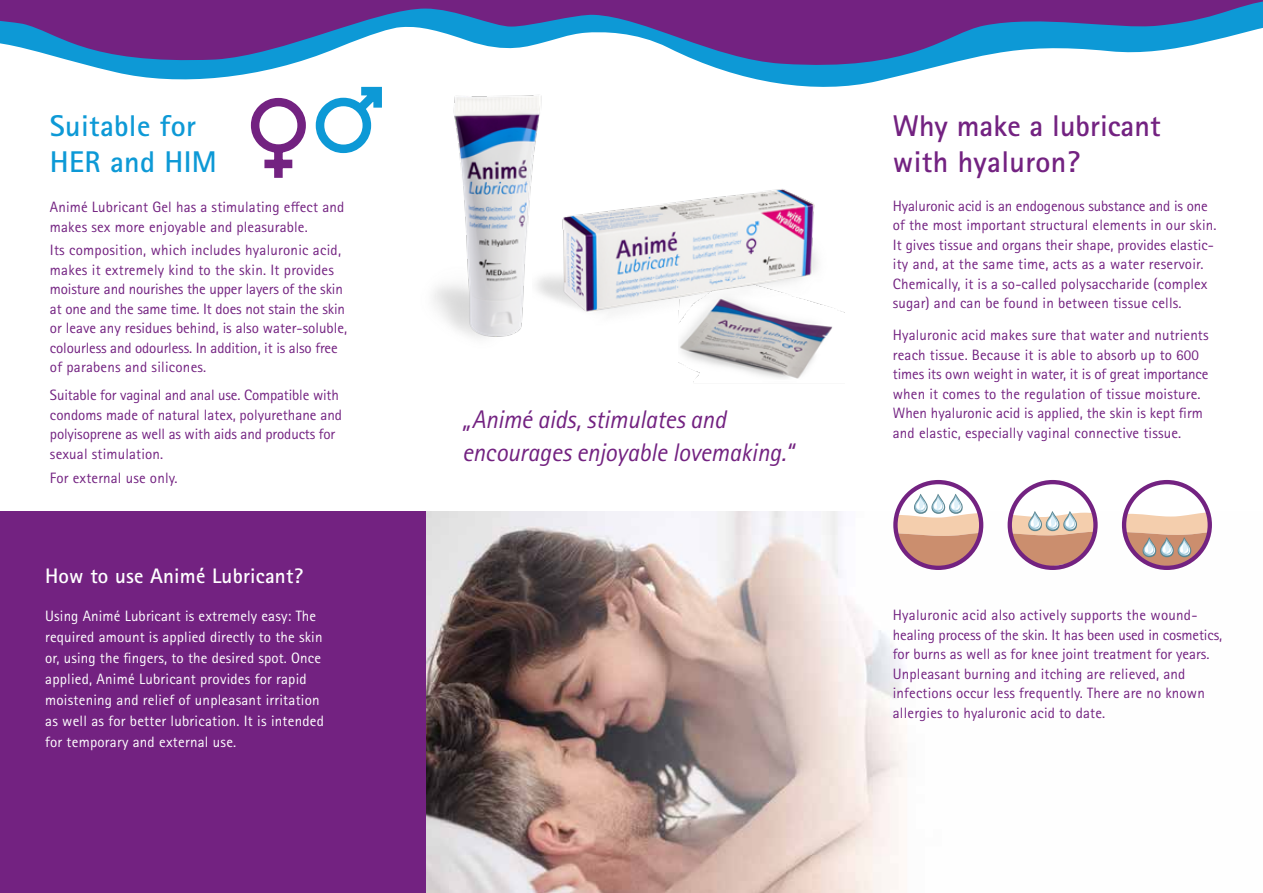
<style>
.page{position:relative;width:1263px;height:893px;background:#fff}
.page>*{position:absolute;margin:0;border:0;box-sizing:border-box;transform-origin:0 0}
.t1{font:700 30px/36px "Rotis Sans Serif Pro";color:#732281}
.t2{font:700 30px/36px "Rotis Sans Serif Pro";letter-spacing:.01em;color:#0d99d6}
.t3{font:italic 25.5px/33px "Rotis Sans Serif Pro";letter-spacing:-.01em;color:#732281}
.t4{font:700 21px "Rotis Sans Serif Pro";letter-spacing:.01em;color:#fff}
.t5{font:15px/19.5px "Rotis Sans Serif Pro";letter-spacing:.01em;color:#732281}
.t6{font:15px/21px "Rotis Sans Serif Pro";letter-spacing:.015em;color:#fff}
.t7{font:15px/19.5px "Rotis Sans Serif Pro";letter-spacing:-.01em;color:#732281}
</style>
<div class="page">
<svg style="left:315px;top:95px;width:67px;height:59px"></svg>
<svg style="left:250px;top:97px;width:56px;height:81px"></svg>
<img style="left:425px;top:511px;width:787px;height:382px">
<div style="left:0;top:511px;width:425px;height:382px;background:#732281"></div>
<img style="left:678px;top:307px;width:165px;height:75px">
<svg style="left:115px;top:72px;width:800px;height:23px"></svg>
<svg style="left:0;top:0;width:1263px;height:72px;fill:#732281"></svg>
<img style="left:578px;top:189px;width:253px;height:140px">
<img style="left:410px;top:51px;width:168px;height:287px">
<svg style="left:895px;top:482px;width:86px;height:86px"></svg>
<div style="left:893px;top:480px;width:90px;height:90px;border:4px solid #732281;border-radius:50%"></div>
<svg style="left:895px;top:493px;width:86px;height:74px"></svg>
<div style="left:1007px;top:480px;width:91px;height:90px;border:4px solid #732281;border-radius:50%"></div>
<svg style="left:1010px;top:510px;width:85px;height:57px"></svg>
<div style="left:1124px;top:482px;width:86px;height:86px;background:#fff;border-radius:50%"></div>
<div style="left:1122px;top:480px;width:90px;height:90px;border:4px solid #732281;border-radius:50%"></div>
<svg style="left:1124px;top:512px;width:86px;height:54px"></svg>
<h1 class="t2" style="left:50px;top:107px;width:168px">Suitable for<br>HER and HIM</h1>
<p class="t5" style="left:50px;top:197px;width:296px">Animé Lubricant Gel has a stimulating effect and makes sex more enjoyable and pleasurable.</p>
<p class="t5" style="left:50px;top:241px;width:299px">Its composition, which includes hyaluronic acid, makes it extremely kind to the skin. It provides moisture and nourishes the upper layers of the skin at one and the same time. It does not stain the skin or leave any residues behind, is also water-soluble, colourless and odourless. In addition, it is also free of parabens and silicones.</p>
<p class="t7" style="left:50px;top:386px;width:294px">Suitable for vaginal and anal use. Compatible with condoms made of natural latex, polyurethane and polyisoprene as well as with aids and products for sexual stimulation.</p>
<p class="t5" style="left:50px;top:468px;width:129px">For external use only.</p>
<h3 class="t4" style="left:45px;top:563px;width:259px">How to use Animé Lubricant?</h3>
<p class="t6" style="left:45px;top:606px;width:280px">Using Animé Lubricant is extremely easy: The required amount is applied directly to the skin or, using the fingers, to the desired spot. Once applied, Animé Lubricant provides for rapid moistening and relief of unpleasant irritation as well as for better lubrication. It is intended for temporary and external use.</p>
<h2 class="t3" style="left:462px;top:403px;width:333px">„Animé aids, stimulates and encourages enjoyable lovemaking.“</h2>
<h1 class="t1" style="left:893px;top:107px;width:269px">Why make a lubricant with hyaluron?</h1>
<p class="t5" style="left:893px;top:196px;width:325px">Hyaluronic acid is an endogenous substance and is one of the most important structural elements in our skin.<br>It gives tissue and organs their shape, provides elastic&shy;ity and, at the same time, acts as a water reservoir.<br>Chemically, it is a so-called polysaccharide (complex sugar) and can be found in between tissue cells.</p>
<p class="t5" style="left:893px;top:326px;width:317px">Hyaluronic acid makes sure that water and nutrients reach tissue. Because it is able to absorb up to 600 times its own weight in water, it is of great importance when it comes to the regulation of tissue moisture.<br>When hyaluronic acid is applied, the skin is kept firm and elastic, especially vaginal connective tissue.</p>
<p class="t5" style="left:893px;top:606px;width:331px">Hyaluronic acid also actively supports the wound&shy;healing process of the skin. It has been used in cosmetics, for burns as well as for knee joint treatment for years.<br>Unpleasant burning and itching are relieved, and infections occur less frequently. There are no known allergies to hyaluronic acid to date.</p>
</div>
